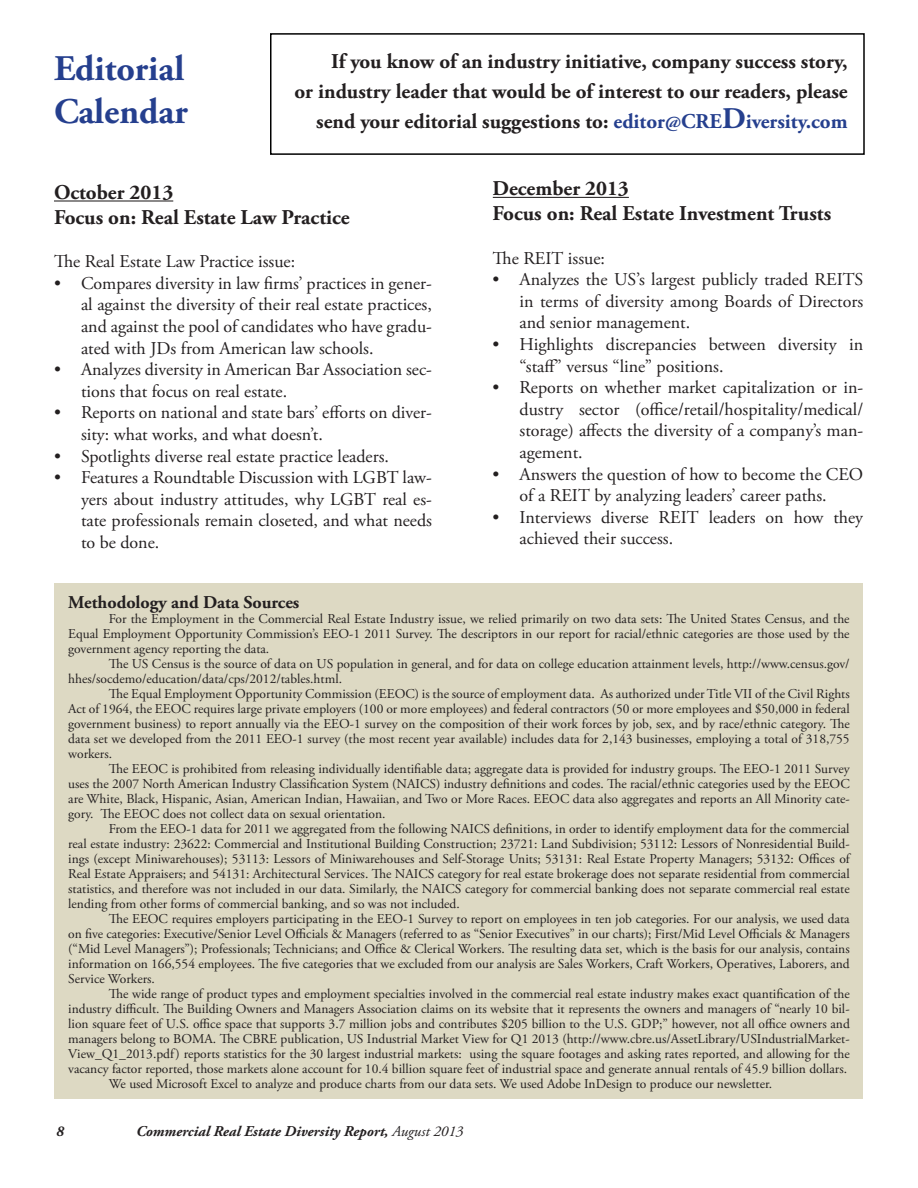
<style>
.page{position:relative;width:918px;height:1188px;background:#fff}
.page>*{position:absolute;margin:0;border:0;box-sizing:border-box;transform-origin:0 0}
.t1{font:700 36px/43.2px "Adobe Garamond Pro";color:#253f8e}
.t2{font:700 21px/25.2px "Adobe Garamond Pro";color:#231f20}
.t3{font:18px/21.6px "Adobe Garamond Pro";color:#231f20;text-align:justify}
.t4{font:700 18px "Adobe Garamond Pro";color:#231f20}
.t5{font:italic 700 15px "Adobe Garamond Pro";color:#231f20}
.t6{font:13.5px/15px "Adobe Garamond Pro";color:#231f20;text-align:justify}
.s1{color:#253f8e}
.s2{font-size:30px;color:#253f8e}
.s3{font-weight:400}
</style>
<div class="page">
<hr style="left:54px;top:200px;width:119px;height:2px;background:#231f20">
<hr style="left:493px;top:197px;width:136px;height:1px;background:#231f20">
<div style="left:55px;top:583px;width:808px;height:516px;background:#ddd9c3"></div>
<div style="left:270px;top:33px;width:595px;height:122px;background:#fff;border:2px solid #000"></div>
<h1 class="t1" style="left:54px;top:48px;width:135px">Editorial<br>Calendar</h1>
<h2 class="t2" style="left:294px;top:46px;width:555px;line-height:30px;text-align:right">If you know of an industry initiative, company success story,<br>or industry leader that would be of interest to our readers, please send your editorial suggestions to: <span class="s1">editor@CRE</span><span class="s2">D</span><span class="s1">iversity.com</span></h2>
<h2 class="t2" style="left:54px;top:180px;width:297px">October 2013<br>Focus on: Real Estate Law Practice</h2>
<h3 class="t3" style="left:54px;top:251px;width:243px">The Real Estate Law Practice issue:</h3>
<h3 class="t3" style="left:81px;top:273px;width:353px;text-indent:-27px">• Compares diversity in law firms’ practices in gener&shy;al against the diversity of their real estate practices, and against the pool of candidates who have gradu&shy;ated with JDs from American law schools.</h3>
<h3 class="t3" style="left:81px;top:359px;width:353px;text-indent:-27px">• Analyzes diversity in American Bar Association sec&shy;tions that focus on real estate.</h3>
<h3 class="t3" style="left:81px;top:403px;width:352px;text-indent:-27px">• Reports on national and state bars’ efforts on diver&shy;sity: what works, and what doesn’t.</h3>
<h3 class="t3" style="left:54px;top:446px;width:336px">• Spotlights diverse real estate practice leaders.</h3>
<h3 class="t3" style="left:81px;top:467px;width:353px;text-indent:-27px">• Features a Roundtable Discussion with LGBT law&shy;yers about industry attitudes, why LGBT real es&shy;tate professionals remain closeted, and what needs to be done.</h3>
<h2 class="t2" style="left:493px;top:176px;width:340px">December 2013<br>Focus on: Real Estate Investment Trusts</h2>
<h3 class="t3" style="left:493px;top:248px;width:114px">The REIT issue:</h3>
<h3 class="t3" style="left:520px;top:269px;width:345px;text-indent:-27px">• Analyzes the US’s largest publicly traded REITS in terms of diversity among Boards of Directors and senior management.</h3>
<h3 class="t3" style="left:520px;top:334px;width:345px;text-indent:-27px">• Highlights discrepancies between diversity in “staff” versus “line” positions.</h3>
<h3 class="t3" style="left:520px;top:377px;width:345px;text-indent:-27px">• Reports on whether market capitalization or in&shy;dustry sector (office/retail/hospitality/medical/ storage) affects the diversity of a company’s man&shy;agement.</h3>
<h3 class="t3" style="left:493px;top:464px;width:372px;text-align:center">• Answers the question of how to become the CEO of a REIT by analyzing leaders’ career paths.</h3>
<h3 class="t3" style="left:520px;top:507px;width:345px;text-indent:-27px">• Interviews diverse REIT leaders on how they achieved their success.</h3>
<h3 class="t4" style="left:68px;top:591px;width:233px">Methodology and Data Sources</h3>
<p class="t6" style="left:68px;top:611px;width:783px;text-indent:40px">For the Employment in the Commercial Real Estate Industry issue, we relied primarily on two data sets: The United States Census, and the Equal Employment Opportunity Commission’s EEO-1 2011 Survey. The descriptors in our report for racial/ethnic categories are those used by the government agency reporting the data.</p>
<p class="t6" style="left:68px;top:656px;width:783px;text-indent:40px">The US Census is the source of data on US population in general, and for data on college education attainment levels, http://www.census.gov/ hhes/socdemo/education/data/cps/2012/tables.html.</p>
<p class="t6" style="left:68px;top:686px;width:783px;text-indent:40px">The Equal Employment Opportunity Commission (EEOC) is the source of employment data. As authorized under Title VII of the Civil Rights Act of 1964, the EEOC requires large private employers (100 or more employees) and federal contractors (50 or more employees and $50,000 in federal government business) to report annually via the EEO-1 survey on the composition of their work forces by job, sex, and by race/ethnic category. The data set we developed from the 2011 EEO-1 survey (the most recent year available) includes data for 2,143 businesses, employing a total of 318,755 workers.</p>
<p class="t6" style="left:68px;top:761px;width:783px;text-indent:40px">The EEOC is prohibited from releasing individually identifiable data; aggregate data is provided for industry groups. The EEO-1 2011 Survey uses the 2007 North American Industry Classification System (NAICS) industry definitions and codes. The racial/ethnic categories used by the EEOC are White, Black, Hispanic, Asian, American Indian, Hawaiian, and Two or More Races. EEOC data also aggregates and reports an All Minority cate&shy;gory. The EEOC does not collect data on sexual orientation.</p>
<p class="t6" style="left:68px;top:821px;width:783px;text-indent:40px">From the EEO-1 data for 2011 we aggregated from the following NAICS definitions, in order to identify employment data for the commercial real estate industry: 23622: Commercial and Institutional Building Construction; 23721: Land Subdivision; 53112: Lessors of Nonresidential Build&shy;ings (except Miniwarehouses); 53113: Lessors of Miniwarehouses and Self-Storage Units; 53131: Real Estate Property Managers; 53132: Offices of Real Estate Appraisers; and 54131: Architectural Services. The NAICS category for real estate brokerage does not separate residential from commercial statistics, and therefore was not included in our data. Similarly, the NAICS category for commercial banking does not separate commercial real estate lending from other forms of commercial banking, and so was not included.</p>
<p class="t6" style="left:68px;top:911px;width:783px;text-indent:40px">The EEOC requires employers participating in the EEO-1 Survey to report on employees in ten job categories. For our analysis, we used data on five categories: Executive/Senior Level Officials &amp; Managers (referred to as “Senior Executives” in our charts); First/Mid Level Officials &amp; Managers (“Mid Level Managers”); Professionals; Technicians; and Office &amp; Clerical Workers. The resulting data set, which is the basis for our analysis, contains information on 166,554 employees. The five categories that we excluded from our analysis are Sales Workers, Craft Workers, Operatives, Laborers, and Service Workers.</p>
<p class="t6" style="left:109px;top:986px;width:743px">The wide range of product types and employment specialties involved in the commercial real estate industry makes exact quantification of the</p>
<p class="t6" style="left:68px;top:1001px;width:783px">industry difficult. The Building Owners and Managers Association claims on its website that it represents the owners and managers of “nearly 10 bil-</p>
<p class="t6" style="left:68px;top:1016px;width:783px">lion square feet of U.S. office space that supports 3.7 million jobs and contributes $205 billion to the U.S. GDP;” however, not all office owners and</p>
<p class="t6" style="left:68px;top:1031px;width:783px">managers belong to BOMA. The CBRE publication, US Industrial Market View for Q1 2013 (http://www.cbre.us/AssetLibrary/USIndustrialMarket-</p>
<p class="t6" style="left:68px;top:1046px;width:783px">View_Q1_2013.pdf) reports statistics for the 30 largest industrial markets: using the square footages and asking rates reported, and allowing for the</p>
<p class="t6" style="left:68px;top:1061px;width:780px">vacancy factor reported, those markets alone account for 10.4 billion square feet of industrial space and generate annual rentals of 45.9 billion dollars.</p>
<p class="t6" style="left:109px;top:1076px;width:665px">We used Microsoft Excel to analyze and produce charts from our data sets. We used Adobe InDesign to produce our newsletter.</p>
<p class="t5" style="left:56px;top:1123px;width:9px">8</p>
<p class="t5" style="left:136px;top:1123px;width:329px">Commercial Real Estate Diversity Report, <span class="s3">August 2013</span></p>
</div>
